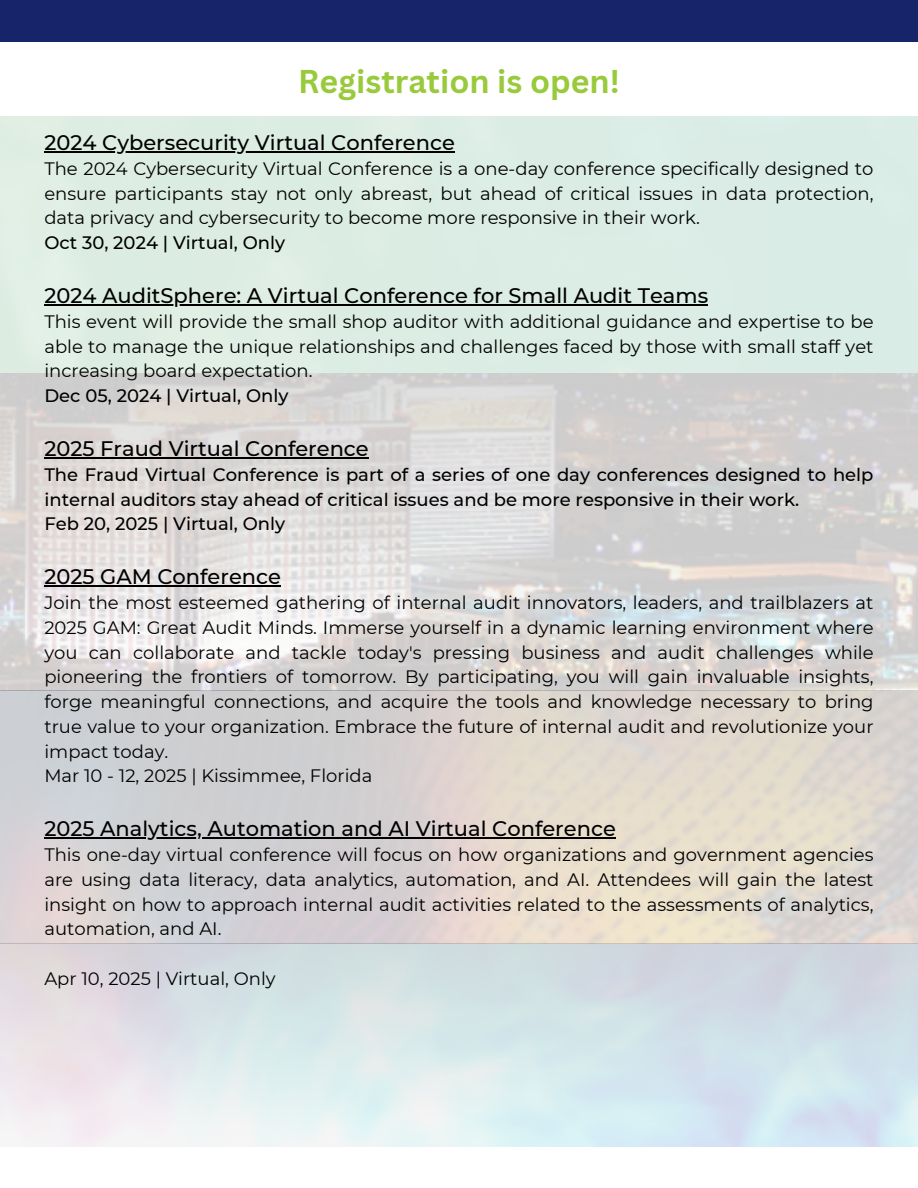
<style>
.page{position:relative;width:918px;height:1188px;background:#fff}
.page>*{position:absolute;margin:0;border:0;box-sizing:border-box;transform-origin:0 0}
.t1{font:700 32.1px "Canva Sans";color:#99ca3c}
.t2{font:500 21px "Montserrat";color:#000}
.t3{font:18px/24.8px "Montserrat";color:#000;text-align:justify}
.t4{font:500 18px/24.8px "Montserrat";color:#000}
</style>
<div class="page">
<img style="left:0;top:116px;width:918px;height:1030px">
<hr style="left:44px;top:151px;width:411px;height:1px;background:#000">
<hr style="left:44px;top:304px;width:664px;height:1px;background:#000">
<hr style="left:44px;top:457px;width:325px;height:1px;background:#000">
<hr style="left:44px;top:585px;width:237px;height:2px;background:#000">
<hr style="left:44px;top:837px;width:572px;height:2px;background:#000">
<div style="left:0;top:0;width:918px;height:42px;background:#182469"></div>
<h1 class="t1" style="left:298px;top:58px;width:323px">Registration is open!</h1>
<p class="t2" style="left:44px;top:130px;width:412px">2024 Cybersecurity Virtual Conference</p>
<p class="t3" style="left:44px;top:156px;width:831px">The 2024 Cybersecurity Virtual Conference is a one-day conference specifically designed to ensure participants stay not only abreast, but ahead of critical issues in data protection, data privacy and cybersecurity to become more responsive in their work.</p>
<p class="t4" style="left:44px;top:230px;width:242px">Oct 30, 2024 | Virtual, Only</p>
<p class="t2" style="left:44px;top:283px;width:665px">2024 AuditSphere: A Virtual Conference for Small Audit Teams</p>
<p class="t3" style="left:44px;top:309px;width:831px">This event will provide the small shop auditor with additional guidance and expertise to be able to manage the unique relationships and challenges faced by those with small staff yet increasing board expectation.</p>
<p class="t4" style="left:44px;top:383px;width:246px">Dec 05, 2024 | Virtual, Only</p>
<h2 class="t2" style="left:44px;top:436px;width:326px">2025 Fraud Virtual Conference</h2>
<h2 class="t4" style="left:44px;top:462px;width:831px">The Fraud Virtual Conference is part of a series of one day conferences designed to help internal auditors stay ahead of critical issues and be more responsive in their work.<br>Feb 20, 2025 | Virtual, Only</h2>
<p class="t2" style="left:44px;top:564px;width:238px">2025 GAM Conference</p>
<p class="t3" style="left:44px;top:590px;width:831px">Join the most esteemed gathering of internal audit innovators, leaders, and trailblazers at 2025 GAM: Great Audit Minds. Immerse yourself in a dynamic learning environment where you can collaborate and tackle today's pressing business and audit challenges while pioneering the frontiers of tomorrow. By participating, you will gain invaluable insights, forge meaningful connections, and acquire the tools and knowledge necessary to bring true value to your organization. Embrace the future of internal audit and revolutionize your impact today.</p>
<p class="t3" style="left:44px;top:764px;width:329px">Mar 10 - 12, 2025 | Kissimmee, Florida</p>
<p class="t2" style="left:44px;top:816px;width:573px">2025 Analytics, Automation and AI Virtual Conference</p>
<p class="t3" style="left:44px;top:842px;width:831px">This one-day virtual conference will focus on how organizations and government agencies are using data literacy, data analytics, automation, and AI. Attendees will gain the latest insight on how to approach internal audit activities related to the assessments of analytics, automation, and AI.</p>
<p class="t3" style="left:44px;top:966px;width:233px">Apr 10, 2025 | Virtual, Only</p>
</div>
